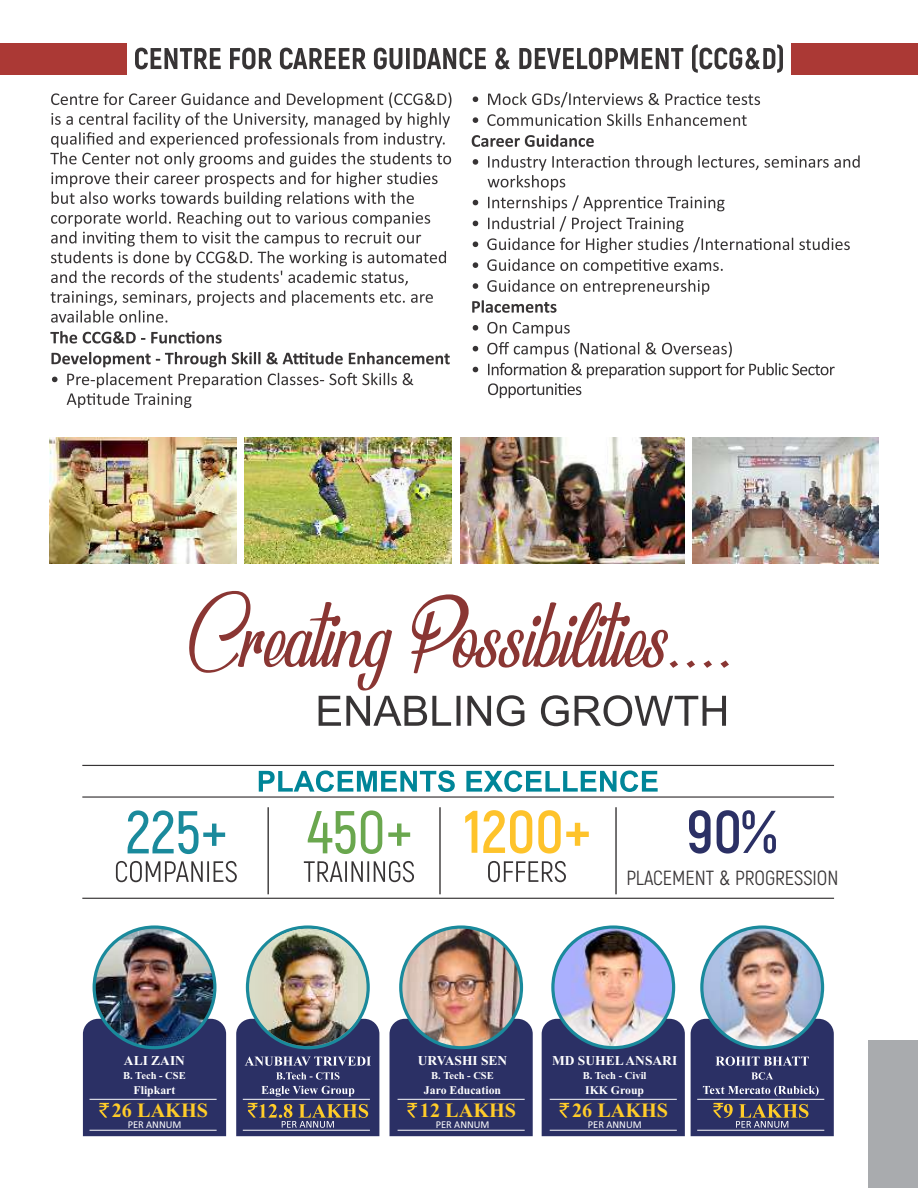
<style>
.page{position:relative;width:918px;height:1188px;background:#fff}
.page>*{position:absolute;margin:0;border:0;box-sizing:border-box;transform-origin:0 0}
.t1{font:700 60.15px "Akrobat";color:#fec32b}
.t2{font:700 60.15px "Akrobat";color:#2b3065}
.t3{font:20.4px "Akrobat";color:#373435}
.t4{font:700 20.25px "Times New Roman";color:#ffcc29}
.t5{font:700 13.5px "Times New Roman";color:#fefefe}
.t6{font:700 11.7px "Times New Roman";color:#fefefe}
.t7{font:700 10.5px "Times New Roman";color:#fefefe}
.t8{font:10.5px "Calibri";color:#fefefe}
</style>
<div class="page">
<hr style="left:0;top:0;width:1px;height:1188px;background:#ab3935">
<hr style="left:0;top:45px;width:1px;height:31px;background:#fff">
<svg style="left:135px;top:44px;width:648px;height:29px"></svg>
<svg style="left:50px;top:92px;width:810px;height:316px"></svg>
<div style="left:0;top:43px;width:126px;height:31px;background:#ab3935"></div>
<div style="left:792px;top:43px;width:126px;height:31px;background:#ab3935"></div>
<div style="left:868px;top:1040px;width:50px;height:148px;background:#a9abae"></div>
<img style="left:460px;top:437px;width:224px;height:126px">
<img style="left:692px;top:437px;width:187px;height:126px">
<img style="left:244px;top:437px;width:208px;height:126px">
<img style="left:50px;top:437px;width:186px;height:126px">
<svg style="left:189px;top:591px;width:540px;height:135px"></svg>
<svg style="left:116px;top:861px;width:121px;height:21px"></svg>
<svg style="left:304px;top:861px;width:110px;height:21px"></svg>
<svg style="left:488px;top:861px;width:78px;height:21px"></svg>
<hr style="left:268px;top:807px;width:1px;height:87px;background:#373435">
<hr style="left:439px;top:807px;width:2px;height:87px;background:#373435">
<hr style="left:615px;top:807px;width:2px;height:87px;background:#373435">
<hr style="left:82px;top:765px;width:752px;height:1px;background:#373435">
<hr style="left:82px;top:796px;width:752px;height:2px;background:#373435">
<svg style="left:259px;top:770px;width:399px;height:22px"></svg>
<hr style="left:82px;top:898px;width:752px;height:1px;background:#373435">
<svg style="left:691px;top:1019px;width:143px;height:117px;background:#43466f"></svg>
<svg style="left:700px;top:925px;width:124px;height:124px"></svg>
<img style="left:703px;top:929px;width:118px;height:117px;border-radius:50%">
<svg style="left:128px;top:810px;width:97px;height:44px"></svg>
<svg style="left:308px;top:810px;width:102px;height:44px"></svg>
<svg style="left:236px;top:1019px;width:143px;height:117px;background:#474970"></svg>
<svg style="left:246px;top:925px;width:124px;height:124px"></svg>
<div style="left:249px;top:929px;width:118px;height:117px;background:#dadcc7;border-radius:50%"></div>
<img style="left:256px;top:930px;width:101px;height:116px">
<svg style="left:399px;top:925px;width:124px;height:124px"></svg>
<img style="left:402px;top:929px;width:118px;height:117px;border-radius:50%">
<svg style="left:551px;top:925px;width:124px;height:124px"></svg>
<img style="left:555px;top:929px;width:117px;height:117px;border-radius:50%">
<svg style="left:93px;top:925px;width:123px;height:124px"></svg>
<img style="left:96px;top:929px;width:117px;height:117px;border-radius:50%">
<svg style="left:83px;top:1019px;width:143px;height:117px;background:#303867"></svg>
<svg style="left:390px;top:1019px;width:143px;height:117px;background:#41436c"></svg>
<svg style="left:542px;top:1019px;width:143px;height:117px;background:#454975"></svg>
<p class="t5" style="left:124px;top:1056px;width:63px">ALI ZAIN</p>
<p class="t7" style="left:123px;top:1072px;width:64px">B. Tech - CSE</p>
<p class="t6" style="left:134px;top:1086px;width:43px">Flipkart</p>
<h3 class="t4" style="left:112px;top:1104px;width:98px">26 LAKHS</h3>
<p class="t8" style="left:128px;top:1120px;width:55px">PER ANNUM</p>
<h1 class="t1" style="left:464px;top:798px;width:129px">1200+</h1>
<h1 class="t2" style="left:687px;top:798px;width:92px">90%</h1>
<h2 class="t3" style="left:626px;top:867px;width:214px">PLACEMENT &amp; PROGRESSION</h2>
<p class="t5" style="left:418px;top:1056px;width:91px">URVASHI SEN</p>
<p class="t7" style="left:431px;top:1072px;width:64px">B. Tech - CSE</p>
<p class="t6" style="left:424px;top:1086px;width:79px">Jaro Education</p>
<h3 class="t4" style="left:420px;top:1104px;width:98px">12 LAKHS</h3>
<p class="t8" style="left:436px;top:1120px;width:55px">PER ANNUM</p>
<p class="t5" style="left:552px;top:1056px;width:127px">MD SUHELANSARI</p>
<p class="t7" style="left:583px;top:1072px;width:65px">B. Tech - Civil</p>
<p class="t6" style="left:585px;top:1086px;width:60px">IKK Group</p>
<h3 class="t4" style="left:572px;top:1104px;width:98px">26 LAKHS</h3>
<p class="t8" style="left:588px;top:1120px;width:55px">PER ANNUM</p>
</div>
